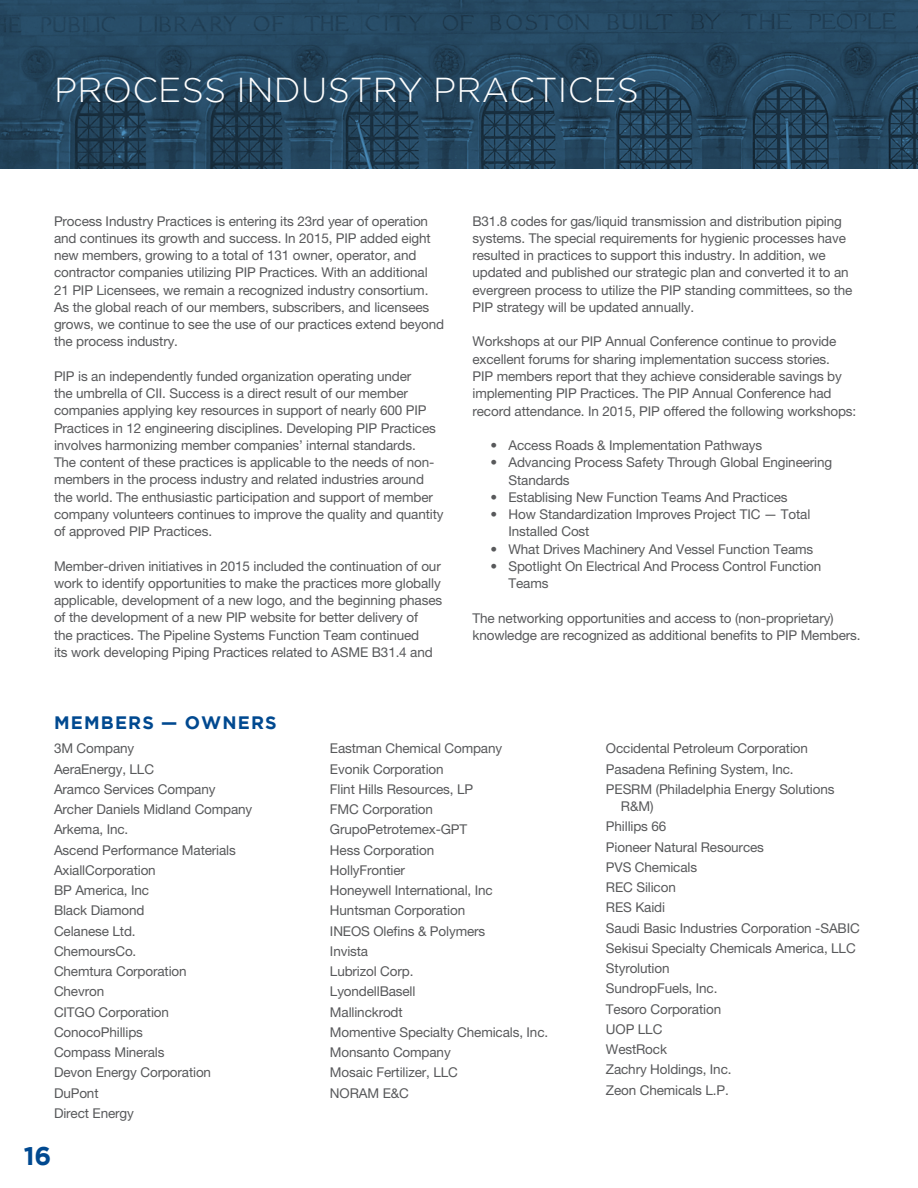
<style>
.page{position:relative;width:918px;height:1188px;background:#fff}
.page>*{position:absolute;margin:0;border:0;box-sizing:border-box;transform-origin:0 0}
.t1{font:300 34.5px "Gotham";letter-spacing:.01em;color:#fff}
.t2{font:700 25.5px "Gotham";color:#004990}
.t3{font:700 18px "Gotham";letter-spacing:.065em;color:#004990}
.t4{font:13.5px/20.2px "Helvetica Neue LT Pro";letter-spacing:-.01em;color:#58595b}
</style>
<div class="page">
<svg style="left:0;top:0;width:918px;height:169px;background:#24455e"></svg>
<h1 class="t1" style="left:54px;top:71px;width:586px">PROCESS INDUSTRY PRACTICES</h1>
<p class="t4" style="left:54px;top:212px;width:392px;line-height:17.2px">Process Industry Practices is entering its 23rd year of operation and continues its growth and success. In 2015, PIP added eight new members, growing to a total of 131 owner, operator, and contractor companies utilizing PIP Practices. With an additional 21 PIP Licensees, we remain a recognized industry consortium.<br>As the global reach of our members, subscribers, and licensees grows, we continue to see the use of our practices extend beyond the process industry.</p>
<p class="t4" style="left:54px;top:367px;width:391px;line-height:17.2px">PIP is an independently funded organization operating under<br>the umbrella of CII. Success is a direct result of our member companies applying key resources in support of nearly 600 PIP Practices in 12 engineering disciplines. Developing PIP Practices involves harmonizing member companies’ internal standards.<br>The content of these practices is applicable to the needs of non&shy;members in the process industry and related industries around the world. The enthusiastic participation and support of member company volunteers continues to improve the quality and quantity of approved PIP Practices.</p>
<p class="t4" style="left:54px;top:557px;width:390px;line-height:17.2px">Member-driven initiatives in 2015 included the continuation of our work to identify opportunities to make the practices more globally applicable, development of a new logo, and the beginning phases of the development of a new PIP website for better delivery of<br>the practices. The Pipeline Systems Function Team continued<br>its work developing Piping Practices related to ASME B31.4 and</p>
<p class="t4" style="left:472px;top:212px;width:382px;line-height:17.2px">B31.8 codes for gas/liquid transmission and distribution piping systems. The special requirements for hygienic processes have resulted in practices to support this industry. In addition, we updated and published our strategic plan and converted it to an evergreen process to utilize the PIP standing committees, so the PIP strategy will be updated annually.</p>
<p class="t4" style="left:472px;top:333px;width:385px;line-height:17.2px">Workshops at our PIP Annual Conference continue to provide excellent forums for sharing implementation success stories.<br>PIP members report that they achieve considerable savings by implementing PIP Practices. The PIP Annual Conference had record attendance. In 2015, PIP offered the following workshops:</p>
<p class="t4" style="left:490px;top:435px;width:273px">• Access Roads &amp; Implementation Pathways</p>
<p class="t4" style="left:508px;top:454px;width:325px;line-height:17.2px;text-indent:-18px">• Advancing Process Safety Through Global Engineering<br>Standards</p>
<p class="t4" style="left:490px;top:487px;width:299px">• Establising New Function Teams And Practices</p>
<p class="t4" style="left:508px;top:505px;width:303px;line-height:17.2px;text-indent:-18px">• How Standardization Improves Project TIC — Total<br>Installed Cost</p>
<p class="t4" style="left:490px;top:538px;width:324px">• What Drives Machinery And Vessel Function Teams</p>
<p class="t4" style="left:508px;top:557px;width:314px;line-height:17.2px;text-indent:-18px">• Spotlight On Electrical And Process Control Function<br>Teams</p>
<p class="t4" style="left:472px;top:609px;width:390px;line-height:17.2px">The networking opportunities and access to (non-proprietary) knowledge are recognized as additional benefits to PIP Members.</p>
<h3 class="t3" style="left:54px;top:712px;width:224px">MEMBERS — OWNERS</h3>
<p class="t4" style="left:54px;top:738px;width:200px">3M Company<br>AeraEnergy, LLC<br>Aramco Services Company<br>Archer Daniels Midland Company<br>Arkema, Inc.<br>Ascend Performance Materials<br>AxiallCorporation<br>BP America, Inc<br>Black Diamond<br>Celanese Ltd.<br>ChemoursCo.<br>Chemtura Corporation<br>Chevron<br>CITGO Corporation<br>ConocoPhillips<br>Compass Minerals<br>Devon Energy Corporation<br>DuPont<br>Direct Energy</p>
<p class="t4" style="left:330px;top:738px;width:220px">Eastman Chemical Company<br>Evonik Corporation<br>Flint Hills Resources, LP<br>FMC Corporation<br>GrupoPetrotemex-GPT<br>Hess Corporation<br>HollyFrontier<br>Honeywell International, Inc<br>Huntsman Corporation<br>INEOS Olefins &amp; Polymers<br>Invista<br>Lubrizol Corp.<br>LyondellBasell<br>Mallinckrodt<br>Momentive Specialty Chemicals, Inc.<br>Monsanto Company<br>Mosaic Fertilizer, LLC<br>NORAM E&amp;C</p>
<p class="t4" style="left:606px;top:738px;width:230px">Occidental Petroleum Corporation<br>Pasadena Refining System, Inc.<br>PESRM (Philadelphia Energy Solutions</p>
<p class="t4" style="left:606px;top:796px;width:255px;text-indent:15px">R&amp;M)<br>Phillips 66<br>Pioneer Natural Resources<br>PVS Chemicals<br>REC Silicon<br>RES Kaidi<br>Saudi Basic Industries Corporation -SABIC<br>Sekisui Specialty Chemicals America, LLC<br>Styrolution<br>SundropFuels, Inc.<br>Tesoro Corporation<br>UOP LLC<br>WestRock<br>Zachry Holdings, Inc.<br>Zeon Chemicals L.P.</p>
<h2 class="t2" style="left:24px;top:1141px;width:29px">16</h2>
</div>
